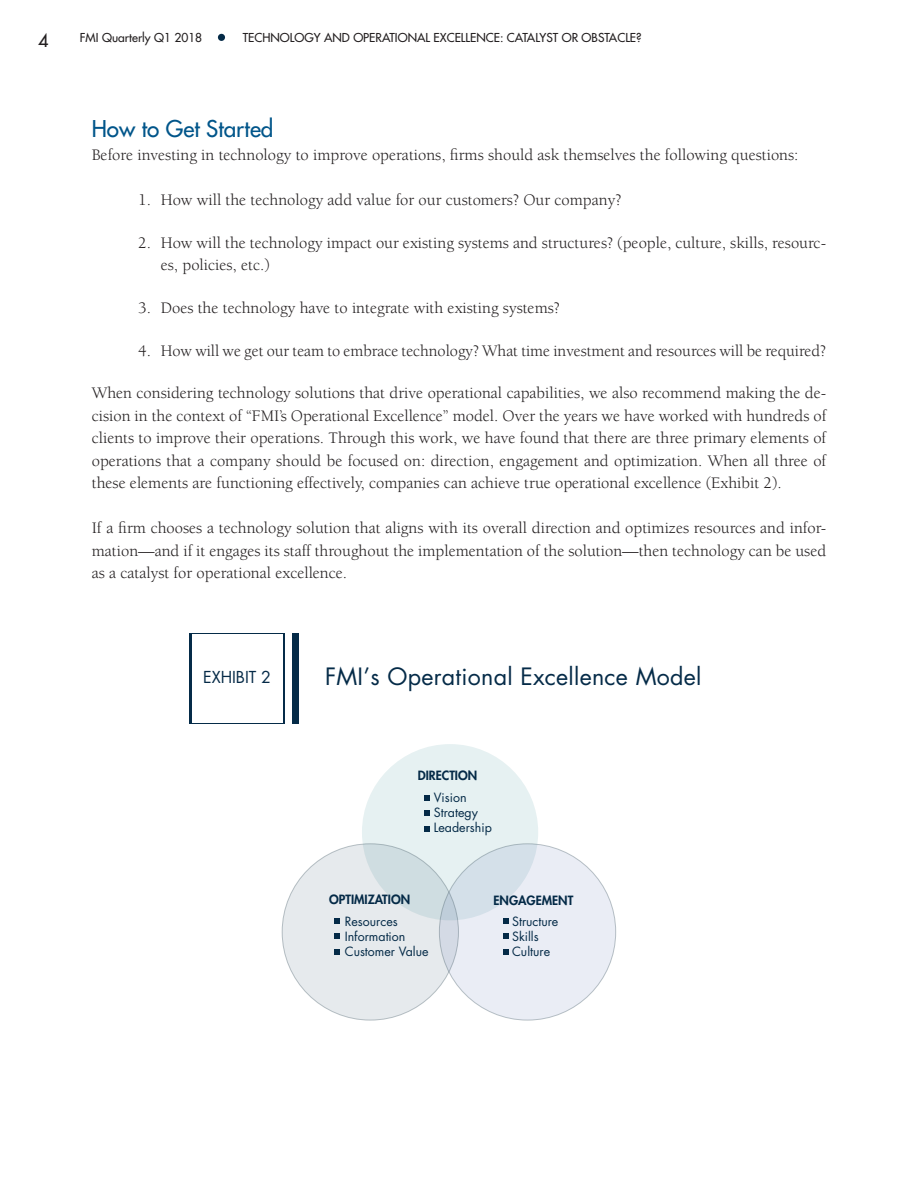
<style>
.page{position:relative;width:918px;height:1188px;background:#fff}
.page>*{position:absolute;margin:0;border:0;box-sizing:border-box;transform-origin:0 0}
.t1{font:23.25px "Futura Std";letter-spacing:.01em;color:#052b48}
.SUBTITLES_Level1{font:500 22.5px "Futura Std";color:#01558a}
.t2{font:500 18px "Futura Std";color:#231f20}
.t3{font:17.7px "Futura Std";letter-spacing:.01em;color:#052b48}
.MAINBODY{font:16.5px/22.5px "Berkeley Std";color:#231f20;text-align:justify}
.t4{font:800 16.35px/29px "Futura Std";color:#042a47;text-align:center}
.t5{font:16.05px "Futura Std";color:#052a47}
.t6{font:12.45px/14.9px "Futura Std";color:#042a47}
.t7{font:800 12.45px "Futura Std";color:#042a47}
.t8{font:500 12px "Futura Std";color:#231f20}
.s1{font-weight:400}
</style>
<div class="page">
<div style="left:218px;top:34px;width:7px;height:7px;background:#042a47;border-radius:50%"></div>
<div style="left:362px;top:744px;width:176px;height:176px;background:#e6f1f2;border-radius:50%"></div>
<svg style="left:282px;top:844px;width:176px;height:176px;background:#e1e7ea"></svg>
<svg style="left:439px;top:844px;width:177px;height:176px;background:#e4e9f1"></svg>
<svg style="left:424px;top:795px;width:5px;height:5px"></svg>
<svg style="left:424px;top:811px;width:5px;height:5px"></svg>
<svg style="left:424px;top:826px;width:5px;height:5px"></svg>
<svg style="left:334px;top:918px;width:5px;height:6px"></svg>
<svg style="left:334px;top:934px;width:5px;height:5px"></svg>
<svg style="left:334px;top:949px;width:5px;height:6px"></svg>
<svg style="left:503px;top:918px;width:6px;height:6px"></svg>
<svg style="left:503px;top:934px;width:6px;height:5px"></svg>
<svg style="left:503px;top:949px;width:6px;height:6px"></svg>
<div style="left:190px;top:633px;width:109px;height:91px;background:#052b48"></div>
<div style="left:285px;top:632px;width:7px;height:93px;background:#fff"></div>
<div style="left:192px;top:634px;width:90px;height:89px;background:#fff"></div>
<p class="t2" style="left:38px;top:29px;width:12px">4</p>
<p class="t8" style="left:80px;top:30px;width:124px">FMI Quarterly Q1 2018</p>
<p class="t8" style="left:243px;top:30px;width:400px">TECHNOLOGY AND OPERATIONAL EXCELLENCE: CATALYST OR OBSTACLE?</p>
<p class="SUBTITLES_Level1" style="left:92px;top:115px;width:183px">How to Get Started</p>
<p class="MAINBODY" style="left:92px;top:144px;width:708px">Before investing in technology to improve operations, firms should ask themselves the following questions:</p>
<p class="MAINBODY" style="left:138px;top:189px;width:485px">1. How will the technology add value for our customers? Our company?</p>
<p class="MAINBODY" style="left:161px;top:231px;width:667px;text-indent:-22px">2. How will the technology impact our existing systems and structures? (people, culture, skills, resourc&shy;es, policies, etc.)</p>
<p class="MAINBODY" style="left:138px;top:297px;width:423px">3. Does the technology have to integrate with existing systems?</p>
<p class="MAINBODY" style="left:138px;top:339px;width:690px">4. How will we get our team to embrace technology? What time investment and resources will be required?</p>
<p class="MAINBODY" style="left:92px;top:382px;width:736px">When considering technology solutions that drive operational capabilities, we also recommend making the de&shy;cision in the context of “FMI’s Operational Excellence” model. Over the years we have worked with hundreds of clients to improve their operations. Through this work, we have found that there are three primary elements of operations that a company should be focused on: direction, engagement and optimization. When all three of these elements are functioning effectively, companies can achieve true operational excellence (Exhibit 2).</p>
<p class="MAINBODY" style="left:92px;top:517px;width:736px">If a firm chooses a technology solution that aligns with its overall direction and optimizes resources and infor&shy;mation—and if it engages its staff throughout the implementation of the solution—then technology can be used as a catalyst for operational excellence.</p>
<p class="t5" style="left:203px;top:667px;width:69px">EXHIBIT 2</p>
<p class="t1" style="left:325px;top:661px;width:378px">FMI’s Operational Excellence Model</p>
<p class="t3" style="left:357px;top:668px;width:287px">FMI’s Operational Excellence Model</p>
<p class="t7" style="left:418px;top:768px;width:61px">DIRECTION</p>
<p class="t6" style="left:434px;top:790px;width:60px">Vision<br>Strategy<br>Leadership</p>
<p class="t4" style="left:405px;top:789px;width:80px">DIRECTION<br><span class="s1">Vision</span></p>
<p class="t7" style="left:329px;top:891px;width:83px">OPTIMIZATION</p>
<p class="t7" style="left:494px;top:892px;width:81px">ENGAGEMENT</p>
<p class="t6" style="left:345px;top:914px;width:85px">Resources<br>Information<br>Customer Value</p>
<p class="t6" style="left:512px;top:914px;width:48px">Structure<br>Skills<br>Culture</p>
</div>
